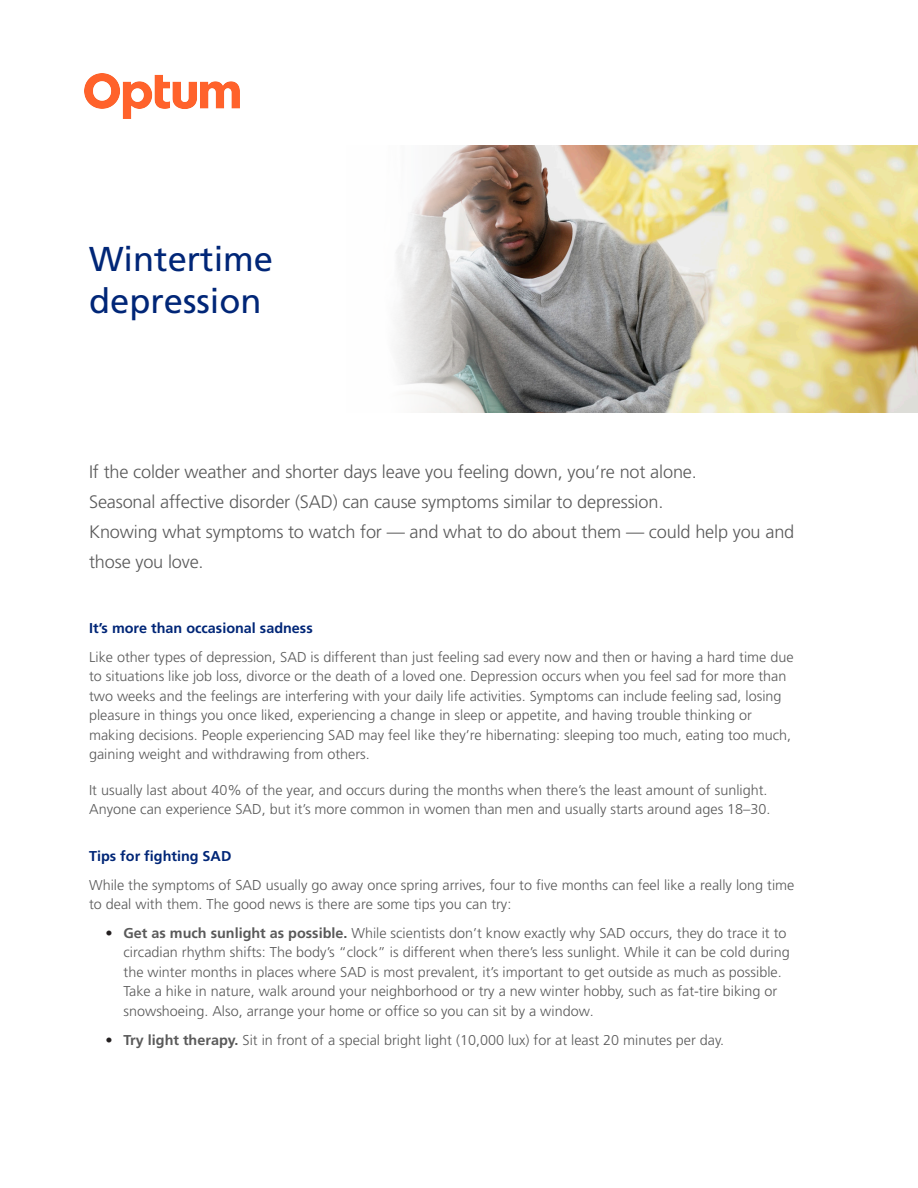
<style>
.page{position:relative;width:918px;height:1188px;background:#fff}
.page>*{position:absolute;margin:0;border:0;box-sizing:border-box;transform-origin:0 0}
.t1{font:34.5px/42px "Frutiger LT Std";color:#002677}
.Body{font:300 18px/30px "Frutiger LT Std";letter-spacing:-.01em;color:#5a5a5a}
.Body-2{font:300 14.25px/19.5px "Frutiger LT Std";color:#5a5a5a}
.s1{font-weight:700;color:#002677}
.s2{color:#231f20}
.s3{font-weight:700}
</style>
<div class="page">
<img style="left:396px;top:146px;width:522px;height:267px">
<img style="left:84px;top:73px;width:155px;height:45px">
<p class="t1" style="left:89px;top:238px;width:186px">Wintertime depression</p>
<p class="Body" style="left:89px;top:457px;width:707px">If the colder weather and shorter days leave you feeling down, you’re not alone.<br>Seasonal affective disorder (SAD) can cause symptoms similar to depression.<br>Knowing what symptoms to watch for — and what to do about them — could help you and those you love.</p>
<p class="Body-2" style="left:89px;top:613px;width:706px;line-height:29px"><span class="s1">It’s more than occasional sadness<br></span>Like other types of depression, SAD is different than just feeling sad every now and then or having a hard time due</p>
<p class="Body-2" style="left:89px;top:667px;width:704px">to situations like job loss, divorce or the death of a loved one. Depression occurs when you feel sad for more than two weeks and the feelings are interfering with your daily life activities. Symptoms can include feeling sad, losing pleasure in things you once liked, experiencing a change in sleep or appetite, and having trouble thinking or making decisions. People experiencing SAD may feel like they’re hibernating: sleeping too much, eating too much, gaining weight and withdrawing from others.</p>
<p class="Body-2" style="left:89px;top:780px;width:683px">It usually last about 40% of the year, and occurs during the months when there’s the least amount of sunlight.<br>Anyone can experience SAD, but it’s more common in women than men and usually starts around ages 18–30.</p>
<p class="Body-2" style="left:89px;top:842px;width:707px;line-height:29px"><span class="s1">Tips for fighting SAD<br></span>While the symptoms of SAD usually go away once spring arrives, four to five months can feel like a really long time</p>
<p class="Body-2" style="left:89px;top:895px;width:424px">to deal with them. The good news is there are some tips you can try:</p>
<p class="Body-2" style="left:124px;top:923px;width:668px;text-indent:-18px"><span class="s2">•</span> <span class="s3">Get as much sunlight as possible.</span> While scientists don’t know exactly why SAD occurs, they do trace it to circadian rhythm shifts: The body’s “clock” is different when there’s less sunlight. While it can be cold during the winter months in places where SAD is most prevalent, it’s important to get outside as much as possible.<br>Take a hike in nature, walk around your neighborhood or try a new winter hobby, such as fat-tire biking or snowshoeing. Also, arrange your home or office so you can sit by a window.</p>
<p class="Body-2" style="left:106px;top:1030px;width:620px"><span class="s2">•</span> <span class="s3">Try light therapy.</span> Sit in front of a special bright light (10,000 lux) for at least 20 minutes per day.</p>
</div>
